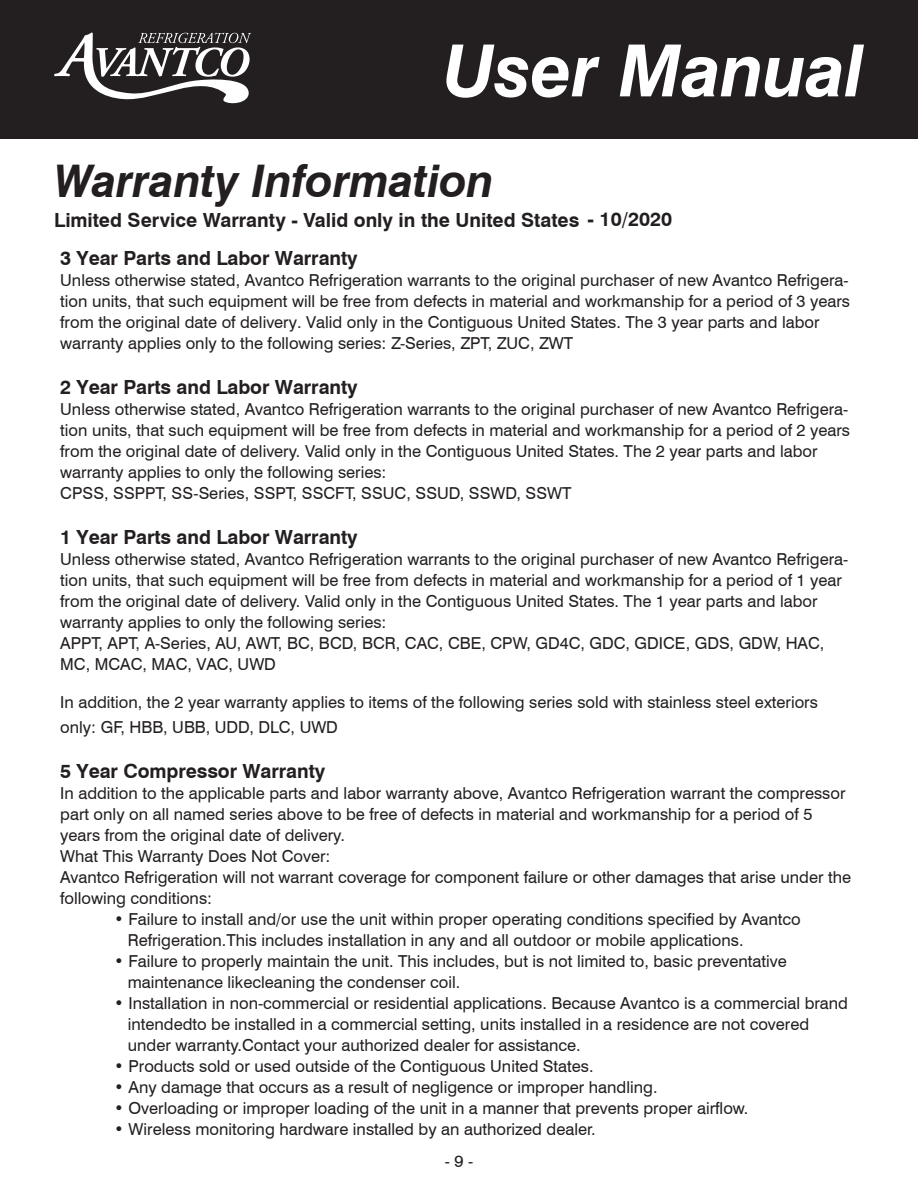
<style>
.page{position:relative;width:918px;height:1188px;background:#fff}
.page>*{position:absolute;margin:0;border:0;box-sizing:border-box;transform-origin:0 0}
.t1{font:italic 700 72px "Swiss 721 BT";letter-spacing:-.01em;color:#fff}
.t2{font:italic 700 45px "Swiss 721 BT";letter-spacing:-.005em;color:#231f20}
.t3{font:700 19.5px/38.1px "Swiss 721 BT";letter-spacing:-.005em;color:#231f20}
.t4{font:16.5px/21px "Swiss 721 BT";color:#231f20}
</style>
<div class="page">
<div style="left:0;top:0;width:918px;height:138px;background:#231f20"></div>
<svg style="left:54px;top:33px;width:197px;height:71px"></svg>
<h1 class="t1" style="left:442px;top:27px;width:423px">User Manual</h1>
<h2 class="t2" style="left:54px;top:154px;width:441px">Warranty Information</h2>
<p class="t3" style="left:60px;top:201px;width:614px;text-indent:-6px">Limited Service Warranty - Valid only in the United States - 10/2020<br>3 Year Parts and Labor Warranty</p>
<p class="t4" style="left:60px;top:270px;width:791px">Unless otherwise stated, Avantco Refrigeration warrants to the original purchaser of new Avantco Refrigera&shy;tion units, that such equipment will be free from defects in material and workmanship for a period of 3 years from the original date of delivery. Valid only in the Contiguous United States. The 3 year parts and labor warranty applies only to the following series: Z-Series, ZPT, ZUC, ZWT</p>
<p class="t3" style="left:60px;top:368px;width:299px">2 Year Parts and Labor Warranty</p>
<p class="t4" style="left:60px;top:399px;width:791px">Unless otherwise stated, Avantco Refrigeration warrants to the original purchaser of new Avantco Refrigera&shy;tion units, that such equipment will be free from defects in material and workmanship for a period of 2 years from the original date of delivery. Valid only in the Contiguous United States. The 2 year parts and labor warranty applies to only the following series:<br>CPSS, SSPPT, SS-Series, SSPT, SSCFT, SSUC, SSUD, SSWD, SSWT</p>
<p class="t3" style="left:60px;top:518px;width:299px">1 Year Parts and Labor Warranty</p>
<p class="t4" style="left:60px;top:549px;width:790px">Unless otherwise stated, Avantco Refrigeration warrants to the original purchaser of new Avantco Refrigera&shy;tion units, that such equipment will be free from defects in material and workmanship for a period of 1 year from the original date of delivery. Valid only in the Contiguous United States. The 1 year parts and labor warranty applies to only the following series:<br>APPT, APT, A-Series, AU, AWT, BC, BCD, BCR, CAC, CBE, CPW, GD4C, GDC, GDICE, GDS, GDW, HAC, MC, MCAC, MAC, VAC, UWD</p>
<p class="t4" style="left:60px;top:689px;width:759px;line-height:25.5px">In addition, the 2 year warranty applies to items of the following series sold with stainless steel exteriors only: GF, HBB, UBB, UDD, DLC, UWD</p>
<p class="t3" style="left:60px;top:752px;width:267px">5 Year Compressor Warranty</p>
<p class="t4" style="left:60px;top:783px;width:792px">In addition to the applicable parts and labor warranty above, Avantco Refrigeration warrant the compressor part only on all named series above to be free of defects in material and workmanship for a period of 5 years from the original date of delivery.<br>What This Warranty Does Not Cover:<br>Avantco Refrigeration will not warrant coverage for component failure or other damages that arise under the following conditions:</p>
<p class="t4" style="left:128px;top:909px;width:675px;text-indent:-14px">• Failure to install and/or use the unit within proper operating conditions specified by Avantco<br>Refrigeration.This includes installation in any and all outdoor or mobile applications.</p>
<p class="t4" style="left:128px;top:951px;width:660px;text-indent:-14px">• Failure to properly maintain the unit. This includes, but is not limited to, basic preventative maintenance likecleaning the condenser coil.</p>
<p class="t4" style="left:128px;top:993px;width:722px;text-indent:-14px">• Installation in non-commercial or residential applications. Because Avantco is a commercial brand intendedto be installed in a commercial setting, units installed in a residence are not covered under warranty.Contact your authorized dealer for assistance.</p>
<p class="t4" style="left:114px;top:1056px;width:481px">• Products sold or used outside of the Contiguous United States.</p>
<p class="t4" style="left:114px;top:1077px;width:545px">• Any damage that occurs as a result of negligence or improper handling.</p>
<p class="t4" style="left:114px;top:1098px;width:636px">• Overloading or improper loading of the unit in a manner that prevents proper airflow.</p>
<p class="t4" style="left:114px;top:1119px;width:483px">• Wireless monitoring hardware installed by an authorized dealer.</p>
<p class="t4" style="left:445px;top:1151px;width:30px">- 9 -</p>
</div>
